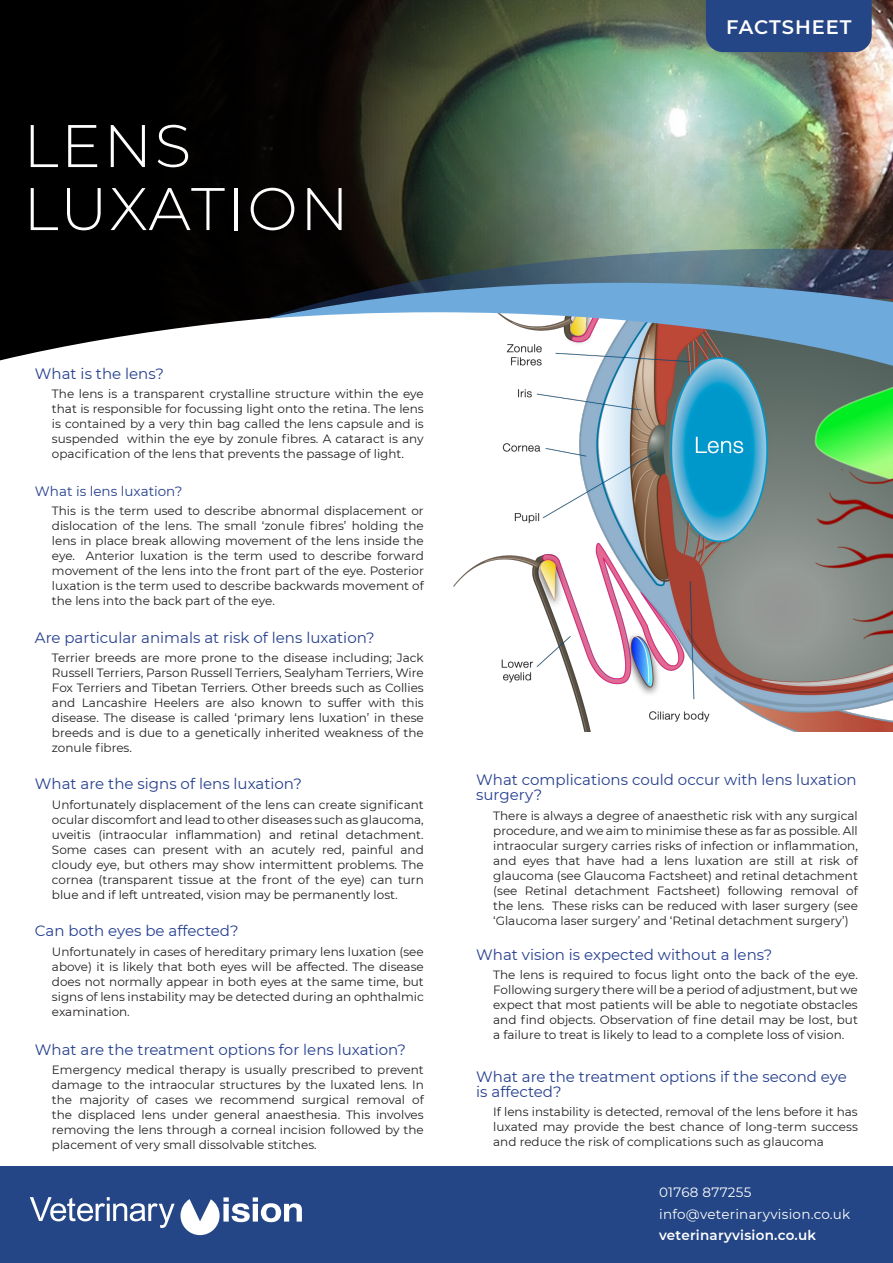
<style>
.page{position:relative;width:893px;height:1263px;background:#fff}
.page>*{position:absolute;margin:0;border:0;box-sizing:border-box;transform-origin:0 0}
.t1{font:300 60px "Montserrat";letter-spacing:.04em;color:#fff}
.t2{font:600 19.5px "Montserrat";letter-spacing:.045em;color:#fff}
.Paragraph_Style_1{font:15px/15px "Montserrat";color:#253f8e}
.t3{font:13.5px "Montserrat";letter-spacing:.02em;color:#fff}
.t4{font:600 13.5px "Montserrat";letter-spacing:.02em;color:#fff}
.Paragraph_Style_1-2{font:13.5px "Montserrat";color:#253f8e}
.t5{font:12px/15px "Montserrat";color:#231f20;text-align:justify}
</style>
<div class="page">
<div style="left:0;top:0;width:128px;height:360px;background:#000"></div>
<img style="left:128px;top:0;width:765px;height:336px">
<svg style="left:267px;top:249px;width:626px;height:34px;background:#3c4c52"></svg>
<div style="left:706px;top:0;width:166px;height:52px;background:#244686"></div>
<div style="left:0;top:1166px;width:893px;height:97px;background:#244686"></div>
<svg style="left:30px;top:1197px;width:272px;height:38px"></svg>
<img style="left:453px;top:566px;width:440px;height:165px">
<svg style="left:265px;top:283px;width:628px;height:283px"></svg>
<p class="t1" style="left:23px;top:105px;width:169px">LENS</p>
<p class="t1" style="left:23px;top:168px;width:327px">LUXATION</p>
<p class="t2" style="left:726px;top:14px;width:127px">FACTSHEET</p>
<p class="Paragraph_Style_1" style="left:35px;top:366px;width:131px">What is the lens?</p>
<p class="t5" style="left:52px;top:386px;width:373px">The lens is a transparent crystalline structure within the eye that is responsible for focussing light onto the retina. The lens is contained by a very thin bag called the lens capsule and is suspended within the eye by zonule fibres. A cataract is any opacification of the lens that prevents the passage of light.</p>
<p class="Paragraph_Style_1-2" style="left:35px;top:482px;width:149px">What is lens luxation?</p>
<p class="t5" style="left:52px;top:503px;width:373px">This is the term used to describe abnormal displacement or dislocation of the lens. The small ‘zonule fibres’ holding the lens in place break allowing movement of the lens inside the eye. Anterior luxation is the term used to describe forward movement of the lens into the front part of the eye. Posterior luxation is the term used to describe backwards movement of the lens into the back part of the eye.</p>
<p class="Paragraph_Style_1" style="left:35px;top:629px;width:341px">Are particular animals at risk of lens luxation?</p>
<p class="t5" style="left:52px;top:650px;width:373px">Terrier breeds are more prone to the disease including; Jack Russell Terriers, Parson Russell Terriers, Sealyham Terriers, Wire Fox Terriers and Tibetan Terriers. Other breeds such as Collies and Lancashire Heelers are also known to suffer with this disease. The disease is called ‘primary lens luxation’ in these breeds and is due to a genetically inherited weakness of the zonule fibres.</p>
<p class="Paragraph_Style_1" style="left:35px;top:776px;width:268px">What are the signs of lens luxation?</p>
<p class="t5" style="left:52px;top:796px;width:373px">Unfortunately displacement of the lens can create significant ocular discomfort and lead to other diseases such as glaucoma, uveitis (intraocular inflammation) and retinal detachment.<br>Some cases can present with an acutely red, painful and cloudy eye, but others may show intermittent problems. The cornea (transparent tissue at the front of the eye) can turn blue and if left untreated, vision may be permanently lost.</p>
<p class="Paragraph_Style_1" style="left:35px;top:923px;width:205px">Can both eyes be affected?</p>
<p class="t5" style="left:52px;top:943px;width:373px">Unfortunately in cases of hereditary primary lens luxation (see above) it is likely that both eyes will be affected. The disease does not normally appear in both eyes at the same time, but signs of lens instability may be detected during an ophthalmic examination.</p>
<p class="Paragraph_Style_1" style="left:35px;top:1042px;width:373px">What are the treatment options for lens luxation?</p>
<p class="t5" style="left:52px;top:1062px;width:373px">Emergency medical therapy is usually prescribed to prevent damage to the intraocular structures by the luxated lens. In the majority of cases we recommend surgical removal of the displaced lens under general anaesthesia. This involves removing the lens through a corneal incision followed by the placement of very small dissolvable stitches.</p>
<p class="Paragraph_Style_1" style="left:476px;top:772px;width:382px">What complications could occur with lens luxation surgery?</p>
<p class="t5" style="left:493px;top:807px;width:366px">There is always a degree of anaesthetic risk with any surgical procedure, and we aim to minimise these as far as possible. All intraocular surgery carries risks of infection or inflammation, and eyes that have had a lens luxation are still at risk of glaucoma (see Glaucoma Factsheet) and retinal detachment (see Retinal detachment Factsheet) following removal of the lens. These risks can be reduced with laser surgery (see ‘Glaucoma laser surgery’ and ‘Retinal detachment surgery’)</p>
<p class="Paragraph_Style_1" style="left:476px;top:946px;width:298px">What vision is expected without a lens?</p>
<p class="t5" style="left:493px;top:967px;width:366px">The lens is required to focus light onto the back of the eye.<br>Following surgery there will be a period of adjustment, but we expect that most patients will be able to negotiate obstacles and find objects. Observation of fine detail may be lost, but a failure to treat is likely to lead to a complete loss of vision.</p>
<p class="Paragraph_Style_1" style="left:476px;top:1068px;width:372px">What are the treatment options if the second eye is affected?</p>
<p class="t5" style="left:493px;top:1104px;width:366px">If lens instability is detected, removal of the lens before it has luxated may provide the best chance of long-term success and reduce the risk of complications such as glaucoma</p>
<p class="t3" style="left:659px;top:1183px;width:94px">01768 877255</p>
<p class="t3" style="left:659px;top:1204px;width:193px">info@veterinaryvision.co.uk</p>
<p class="t4" style="left:659px;top:1226px;width:158px">veterinaryvision.co.uk</p>
</div>
